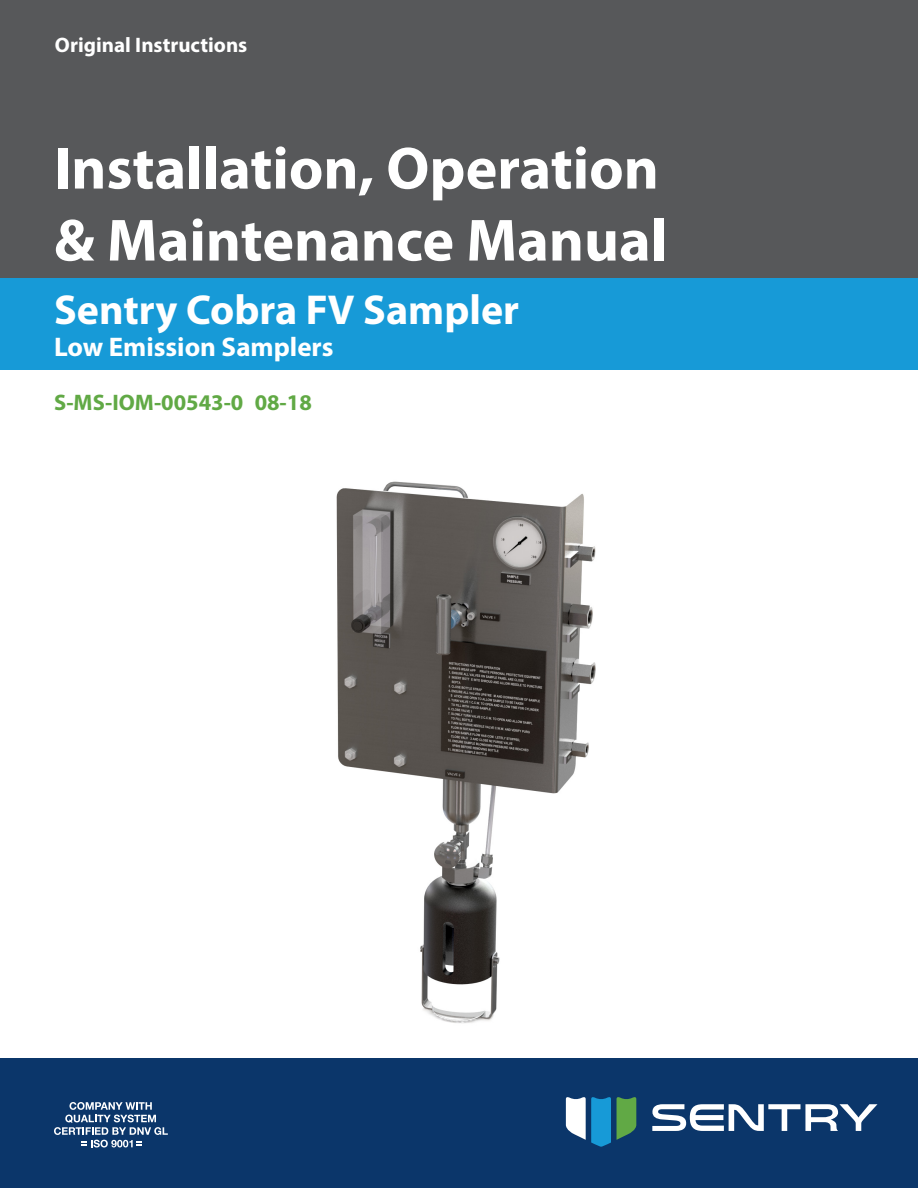
<style>
.page{position:relative;width:918px;height:1188px;background:#fff}
.page>*{position:absolute;margin:0;border:0;box-sizing:border-box;transform-origin:0 0}
.x_-_Title{font:700 60px/72px "Myriad Pro";color:#fff}
.x_-_Product_Name{font:700 42px "Myriad Pro";color:#fff}
.x_-_Model_Name_Numbe{font:700 27px "Myriad Pro";color:#fff}
.x_-_Product_Number_R{font:700 22.5px "Myriad Pro";color:#61a945}
.t1{font:700 21px "Myriad Pro";color:#fff}
</style>
<div class="page">
<div style="left:0;top:1058px;width:918px;height:130px;background:#0b366a"></div>
<div style="left:0;top:0;width:918px;height:281px;background:#57585a"></div>
<svg style="left:617px;top:1097px;width:19px;height:43px"></svg>
<svg style="left:566px;top:1097px;width:45px;height:50px"></svg>
<svg style="left:652px;top:1104px;width:225px;height:27px"></svg>
<svg style="left:54px;top:1102px;width:114px;height:46px"></svg>
<div style="left:0;top:278px;width:918px;height:67px;background:#179ad7"></div>
<div style="left:0;top:322px;width:918px;height:48px;background:#179ad7"></div>
<img style="left:336px;top:481px;width:260px;height:542px">
<p class="t1" style="left:55px;top:31px;width:194px">Original Instructions</p>
<p class="x_-_Title" style="left:54px;top:130px;width:615px">Installation, Operation &amp; Maintenance Manual</p>
<p class="x_-_Product_Name" style="left:54px;top:282px;width:467px">Sentry Cobra FV Sampler</p>
<p class="x_-_Model_Name_Numbe" style="left:54px;top:329px;width:281px">Low Emission Samplers</p>
<p class="x_-_Product_Number_R" style="left:54px;top:388px;width:259px">S-MS-IOM-00543-0 08-18</p>
</div>
